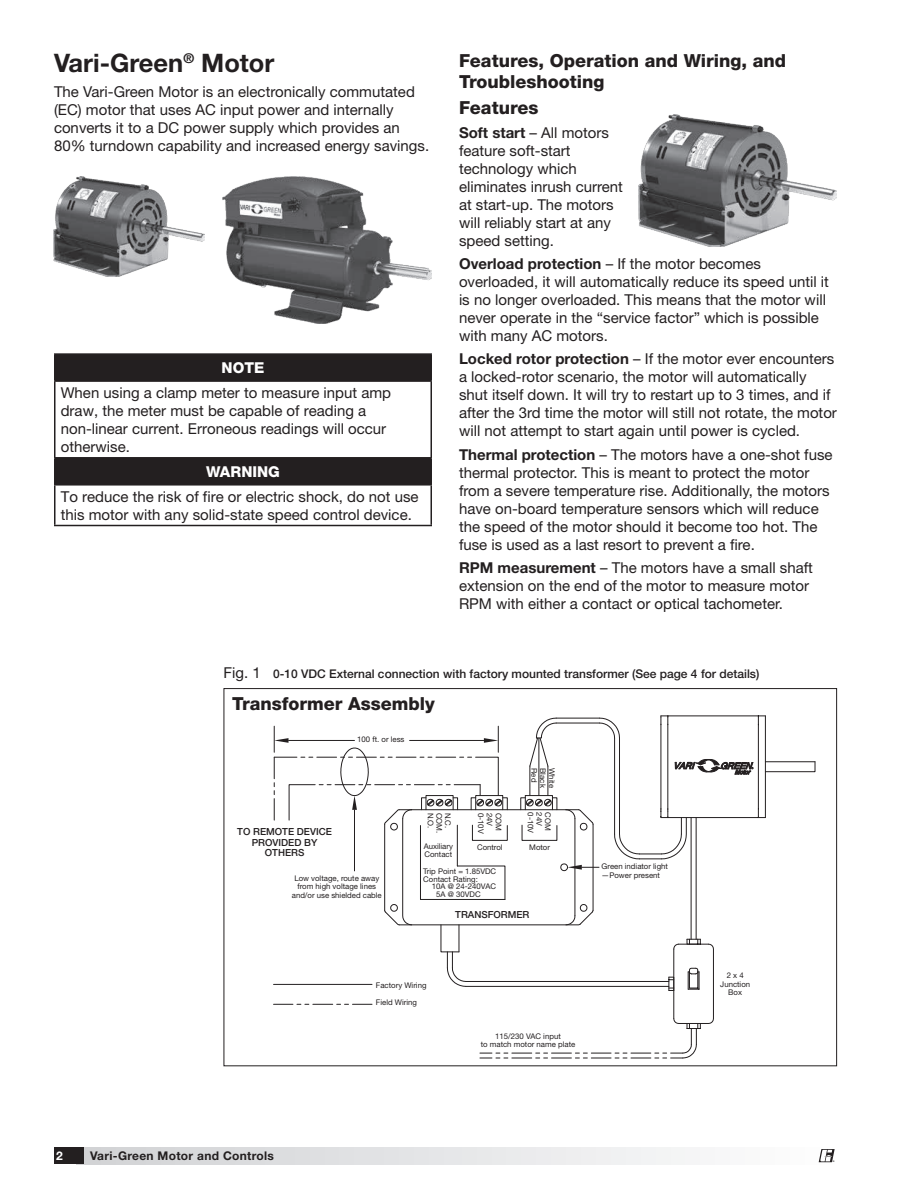
<style>
.page{position:relative;width:918px;height:1188px;background:#fff}
.page>*{position:absolute;margin:0;border:0;box-sizing:border-box;transform-origin:0 0}
.t1{font:700 25.5px "Helvetica Neue LT Std";color:#231f20}
.t2{font:800 18px/21px "Helvetica Neue LT Std";color:#231f20}
.t3{font:15px/18px "Helvetica Neue LT Std";color:#231f20}
.t4{font:800 15px "Helvetica Neue LT Std";color:#fff}
.t5{font:500 12px "Helvetica Neue LT Std";color:#231f20}
.t6{font:700 12px "Helvetica Neue LT Std";letter-spacing:.025em;color:#231f20}
.t7{font:700 12px "Helvetica Neue LT Std";color:#fff}
.t8{font:500 9.75px/10.8px "Helvetica Neue LT Std";color:#231f20;text-align:center}
.t9{font:7.8px/8.7px "Helvetica Neue LT Std";color:#231f20}
.t10{font:700 2.1px "Helvetica Neue LT Std";color:#231f20}
.s1{font-weight:700}
.s2{font-weight:400;font-size:15px}
</style>
<div class="page">
<div style="left:77px;top:1148px;width:760px;height:16px;background:linear-gradient(to right,#d2d3d6,#fafafa)"></div>
<div style="left:54px;top:1148px;width:30px;height:16px;background:#231f20"></div>
<svg style="left:819px;top:1149px;width:16px;height:13px"></svg>
<svg style="left:480px;top:1043px;width:217px;height:16px"></svg>
<svg style="left:274px;top:715px;width:542px;height:314px"></svg>
<img style="left:639px;top:114px;width:198px;height:133px">
<img style="left:222px;top:176px;width:210px;height:148px">
<img style="left:54px;top:176px;width:150px;height:100px">
<svg style="left:56px;top:355px;width:374px;height:129px"></svg>
<hr style="left:54px;top:353px;width:378px;height:2px;background:#231f20">
<hr style="left:54px;top:355px;width:2px;height:25px;background:#231f20">
<hr style="left:430px;top:355px;width:2px;height:25px;background:#231f20">
<hr style="left:54px;top:380px;width:378px;height:2px;background:#231f20">
<hr style="left:54px;top:382px;width:2px;height:75px;background:#231f20">
<hr style="left:430px;top:382px;width:2px;height:75px;background:#231f20">
<hr style="left:54px;top:457px;width:378px;height:2px;background:#231f20">
<hr style="left:54px;top:459px;width:2px;height:25px;background:#231f20">
<hr style="left:430px;top:459px;width:2px;height:25px;background:#231f20">
<hr style="left:54px;top:484px;width:378px;height:2px;background:#231f20">
<hr style="left:54px;top:486px;width:2px;height:39px;background:#231f20">
<hr style="left:430px;top:486px;width:2px;height:39px;background:#231f20">
<hr style="left:54px;top:525px;width:378px;height:1px;background:#231f20">
<h1 class="t1" style="left:54px;top:47px;width:222px">Vari-Green<sup>®</sup> Motor</h1>
<p class="t3" style="left:54px;top:82px;width:374px">The Vari-Green Motor is an electronically commutated (EC) motor that uses AC input power and internally converts it to a DC power supply which provides an 80% turndown capability and increased energy savings.</p>
<p class="t4" style="left:222px;top:359px;width:44px">NOTE</p>
<p class="t3" style="left:61px;top:383px;width:332px">When using a clamp meter to measure input amp draw, the meter must be capable of reading a non-linear current. Erroneous readings will occur otherwise.</p>
<p class="t4" style="left:206px;top:462px;width:75px">WARNING</p>
<p class="t3" style="left:61px;top:487px;width:359px">To reduce the risk of fire or electric shock, do not use this motor with any solid-state speed control device.</p>
<p class="t2" style="left:459px;top:50px;width:329px">Features, Operation and Wiring, and<br>Troubleshooting</p>
<p class="t2" style="left:459px;top:97px;width:81px">Features</p>
<p class="t3" style="left:459px;top:123px;width:165px"><span class="s1">Soft start</span> – All motors feature soft-start technology which eliminates inrush current at start-up. The motors will reliably start at any speed setting.</p>
<p class="t3" style="left:459px;top:255px;width:372px"><span class="s1">Overload protection</span> – If the motor becomes overloaded, it will automatically reduce its speed until it is no longer overloaded. This means that the motor will never operate in the “service factor” which is possible with many AC motors.</p>
<p class="t3" style="left:459px;top:350px;width:379px"><span class="s1">Locked rotor protection</span> – If the motor ever encounters a locked-rotor scenario, the motor will automatically shut itself down. It will try to restart up to 3 times, and if after the 3rd time the motor will still not rotate, the motor will not attempt to start again until power is cycled.</p>
<p class="t3" style="left:459px;top:445px;width:375px"><span class="s1">Thermal protection</span> – The motors have a one-shot fuse thermal protector. This is meant to protect the motor from a severe temperature rise. Additionally, the motors have on-board temperature sensors which will reduce the speed of the motor should it become too hot. The fuse is used as a last resort to prevent a fire.</p>
<p class="t3" style="left:459px;top:559px;width:355px"><span class="s1">RPM measurement</span> – The motors have a small shaft extension on the end of the motor to measure motor<br>RPM with either a contact or optical tachometer.</p>
<p class="t5" style="left:224px;top:667px;width:537px"><span class="s2">Fig. 1</span> 0-10 VDC External connection with factory mounted transformer (See page 4 for details)</p>
<p class="t2" style="left:232px;top:693px;width:204px">Transformer Assembly</p>
<p class="t9" style="left:357px;top:735px;width:49px">100 ft. or less</p>
<p class="t8" style="left:237px;top:826px;width:96px">TO REMOTE DEVICE<br>PROVIDED BY<br>OTHERS</p>
<p class="t9" style="left:292px;top:873px;width:92px;text-align:center">Low voltage, route away from high voltage lines and/or use shielded cable</p>
<p class="t9" style="left:539px;top:768px;width:16px;rotate:90deg">Red</p>
<p class="t9" style="left:547px;top:768px;width:21px;rotate:90deg">Black</p>
<p class="t9" style="left:556px;top:768px;width:21px;rotate:90deg">White</p>
<p class="t9" style="left:452px;top:813px;width:17px;rotate:90deg">N.C.</p>
<p class="t9" style="left:485px;top:813px;width:22px;rotate:90deg">0-10V</p>
<p class="t9" style="left:494px;top:813px;width:15px;rotate:90deg">24V</p>
<p class="t9" style="left:503px;top:813px;width:20px;rotate:90deg">COM</p>
<p class="t9" style="left:535px;top:812px;width:22px;rotate:90deg">0-10V</p>
<p class="t9" style="left:544px;top:812px;width:15px;rotate:90deg">24V</p>
<p class="t9" style="left:552px;top:812px;width:20px;rotate:90deg">COM</p>
<p class="t9" style="left:435px;top:813px;width:17px;rotate:90deg">N.O.</p>
<p class="t9" style="left:444px;top:813px;width:22px;rotate:90deg">COM.</p>
<p class="t9" style="left:424px;top:842px;width:31px;line-height:7.8px">Auxiliary<br>Contact</p>
<p class="t9" style="left:477px;top:843px;width:27px">Control</p>
<p class="t9" style="left:529px;top:843px;width:22px">Motor</p>
<p class="t9" style="left:423px;top:867px;width:75px;line-height:7.8px">Trip Point = 1.85VDC<br>Contact Rating:</p>
<p class="t9" style="left:436px;top:883px;width:61px;line-height:7.8px;text-indent:-4px">10A @ 24-240VAC<br>5A @ 30VDC</p>
<p class="t8" style="left:455px;top:909px;width:76px">TRANSFORMER</p>
<p class="t9" style="left:376px;top:980px;width:52px">Factory Wiring</p>
<p class="t9" style="left:376px;top:998px;width:43px">Field Wiring</p>
<p class="t9" style="left:481px;top:1031px;width:96px;text-align:center">115/230 VAC input<br>to match motor name plate</p>
<p class="t9" style="left:602px;top:862px;width:68px">Green indiator light —Power present</p>
<p class="t7" style="left:56px;top:1148px;width:8px">2</p>
<p class="t6" style="left:90px;top:1148px;width:185px">Vari-Green Motor and Controls</p>
<p class="t9" style="left:720px;top:970px;width:31px;text-align:center">2 x 4<br>Junction<br>Box</p>
<p class="t10" style="left:833px;top:1160px;width:3px">®</p>
</div>
